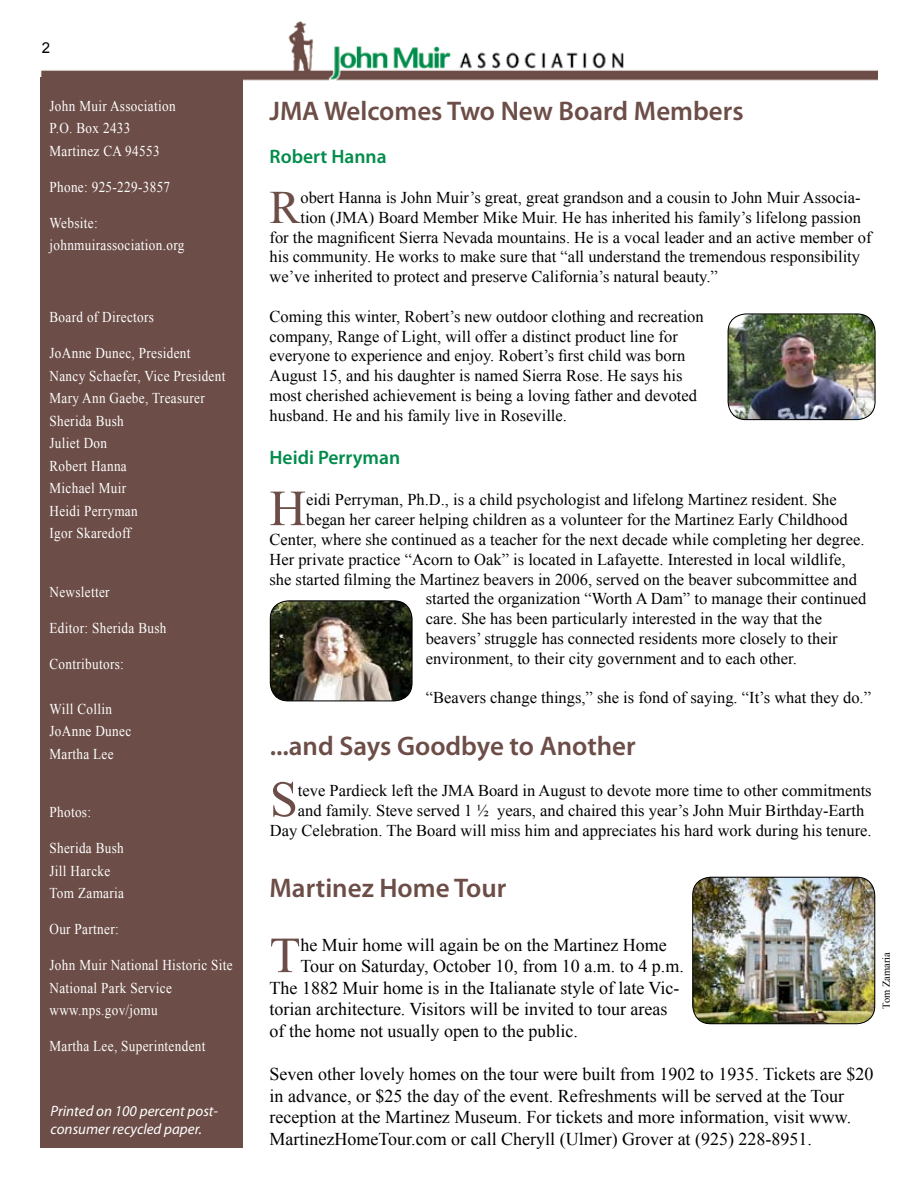
<style>
.page{position:relative;width:918px;height:1188px;background:#fff}
.page>*{position:absolute;margin:0;border:0;box-sizing:border-box;transform-origin:0 0}
.t1{font:50.55px "Times New Roman";color:#6c4d47}
.t2{font:46.35px "Times New Roman";color:#6c4d47}
.t3{font:600 27px "Myriad Pro";color:#6c4d47}
.t4{font:600 19.5px "Myriad Pro";color:#008c4b}
.t5{font:18px/21.6px "Times New Roman";color:#000}
.t6{font:16.5px/19.8px "Times New Roman";color:#000}
.t7{font:15px/22.5px "Times New Roman";letter-spacing:.025em;color:#fff;scale:.88 1}
.t8{font:italic 15px/18px "Myriad Pro";color:#fff}
.t9{font:15px "Arial";color:#000}
.t10{font:10.5px "Times New Roman";color:#000}
</style>
<div class="page">
<img style="left:40px;top:21px;width:838px;height:60px">
<div style="left:40px;top:77px;width:203px;height:1071px;background:#6c4d47"></div>
<img style="left:270px;top:601px;width:142px;height:100px">
<div style="left:270px;top:601px;width:142px;height:100px;border:1px solid #000;border-radius:18px"></div>
<img style="left:693px;top:877px;width:182px;height:147px">
<div style="left:693px;top:877px;width:182px;height:147px;border:1px solid #000;border-radius:18px"></div>
<img style="left:728px;top:314px;width:147px;height:106px">
<div style="left:728px;top:314px;width:147px;height:106px;border:1px solid #000;border-radius:18px"></div>
<p class="t9" style="left:42px;top:38px;width:10px">2</p>
<p class="t7" style="left:50px;top:94px;width:145px">John Muir Association<br>P.O. Box 2433<br>Martinez CA 94553</p>
<p class="t7" style="left:50px;top:175px;width:139px">Phone: 925-229-3857</p>
<p class="t7" style="left:50px;top:211px;width:155px">Website: johnmuirassociation.org</p>
<p class="t7" style="left:50px;top:306px;width:120px">Board of Directors</p>
<p class="t7" style="left:50px;top:342px;width:201px">JoAnne Dunec, President<br>Nancy Schaefer, Vice President<br>Mary Ann Gaebe, Treasurer<br>Sherida Bush<br>Juliet Don<br>Robert Hanna<br>Michael Muir<br>Heidi Perryman<br>Igor Skaredoff</p>
<p class="t7" style="left:50px;top:580px;width:70px">Newsletter</p>
<p class="t7" style="left:50px;top:616px;width:134px">Editor: Sherida Bush</p>
<p class="t7" style="left:50px;top:652px;width:86px">Contributors:</p>
<p class="t7" style="left:50px;top:697px;width:94px">Will Collin<br>JoAnne Dunec<br>Martha Lee</p>
<p class="t7" style="left:50px;top:801px;width:49px">Photos:</p>
<p class="t7" style="left:50px;top:837px;width:86px">Sherida Bush<br>Jill Harcke<br>Tom Zamaria</p>
<p class="t7" style="left:50px;top:918px;width:80px">Our Partner:</p>
<p class="t7" style="left:50px;top:954px;width:210px">John Muir National Historic Site<br>National Park Service www.nps.gov/jomu</p>
<p class="t7" style="left:50px;top:1035px;width:179px">Martha Lee, Superintendent</p>
<p class="t8" style="left:51px;top:1102px;width:169px">Printed on 100 percent post&shy;consumer recycled paper.</p>
<h3 class="t3" style="left:270px;top:94px;width:476px">JMA Welcomes Two New Board Members</h3>
<p class="t4" style="left:270px;top:144px;width:119px">Robert Hanna</p>
<h2 class="t2" style="left:270px;top:176px;width:32px">R</h2>
<p class="t6" style="left:300px;top:187px;width:562px">obert Hanna is John Muir’s great, great grandson and a cousin to John Muir Associa-</p>
<p class="t6" style="left:300px;top:207px;width:562px">tion (JMA) Board Member Mike Muir. He has inherited his family’s lifelong passion</p>
<p class="t6" style="left:270px;top:227px;width:604px">for the magnificent Sierra Nevada mountains. He is a vocal leader and an active member of</p>
<p class="t6" style="left:270px;top:247px;width:592px">his community. He works to make sure that “all understand the tremendous responsibility</p>
<p class="t6" style="left:270px;top:266px;width:450px">we’ve inherited to protect and preserve California’s natural beauty.”</p>
<p class="t6" style="left:270px;top:306px;width:436px">Coming this winter, Robert’s new outdoor clothing and recreation company, Range of Light, will offer a distinct product line for everyone to experience and enjoy. Robert’s first child was born August 15, and his daughter is named Sierra Rose. He says his most cherished achievement is being a loving father and devoted husband. He and his family live in Roseville.</p>
<p class="t4" style="left:270px;top:445px;width:132px">Heidi Perryman</p>
<h1 class="t1" style="left:270px;top:474px;width:38px">H</h1>
<p class="t6" style="left:306px;top:490px;width:532px">eidi Perryman, Ph.D., is a child psychologist and lifelong Martinez resident. She</p>
<p class="t6" style="left:306px;top:509px;width:543px">began her career helping children as a volunteer for the Martinez Early Childhood</p>
<p class="t6" style="left:270px;top:529px;width:596px">Center, where she continued as a teacher for the next decade while completing her degree.</p>
<p class="t6" style="left:270px;top:549px;width:577px">Her private practice “Acorn to Oak” is located in Lafayette. Interested in local wildlife,</p>
<p class="t6" style="left:270px;top:569px;width:589px">she started filming the Martinez beavers in 2006, served on the beaver subcommittee and</p>
<p class="t6" style="left:426px;top:589px;width:442px">started the organization “Worth A Dam” to manage their continued</p>
<p class="t6" style="left:426px;top:608px;width:398px">care. She has been particularly interested in the way that the</p>
<p class="t6" style="left:426px;top:628px;width:414px">beavers’ struggle has connected residents more closely to their</p>
<p class="t6" style="left:426px;top:648px;width:373px">environment, to their city government and to each other.</p>
<p class="t6" style="left:426px;top:688px;width:447px">“Beavers change things,” she is fond of saying. “It’s what they do.”</p>
<h3 class="t3" style="left:270px;top:729px;width:368px">...and Says Goodbye to Another</h3>
<h1 class="t1" style="left:270px;top:765px;width:30px">S</h1>
<p class="t6" style="left:298px;top:781px;width:575px">teve Pardieck left the JMA Board in August to devote more time to other commitments</p>
<p class="t6" style="left:298px;top:800px;width:568px">and family. Steve served 1 ½ years, and chaired this year’s John Muir Birthday-Earth</p>
<p class="t6" style="left:270px;top:820px;width:603px">Day Celebration. The Board will miss him and appreciates his hard work during his tenure.</p>
<h3 class="t3" style="left:270px;top:870px;width:238px">Martinez Home Tour</h3>
<h1 class="t1" style="left:270px;top:921px;width:32px">T</h1>
<p class="t5" style="left:300px;top:933px;width:368px">he Muir home will again be on the Martinez Home</p>
<p class="t5" style="left:300px;top:955px;width:385px">Tour on Saturday, October 10, from 10 a.m. to 4 p.m.</p>
<p class="t5" style="left:270px;top:977px;width:411px">The 1882 Muir home is in the Italianate style of late Vic-</p>
<p class="t5" style="left:270px;top:998px;width:399px">torian architecture. Visitors will be invited to tour areas</p>
<p class="t5" style="left:270px;top:1020px;width:310px">of the home not usually open to the public.</p>
<p class="t5" style="left:270px;top:1063px;width:605px">Seven other lovely homes on the tour were built from 1902 to 1935. Tickets are $20 in advance, or $25 the day of the event. Refreshments will be served at the Tour reception at the Martinez Museum. For tickets and more information, visit www.<br>MartinezHomeTour.com or call Cheryll (Ulmer) Grover at (925) 228-8951.</p>
<p class="t10" style="left:879px;top:1009px;width:58px;rotate:-90deg">Tom Zamaria</p>
</div>
